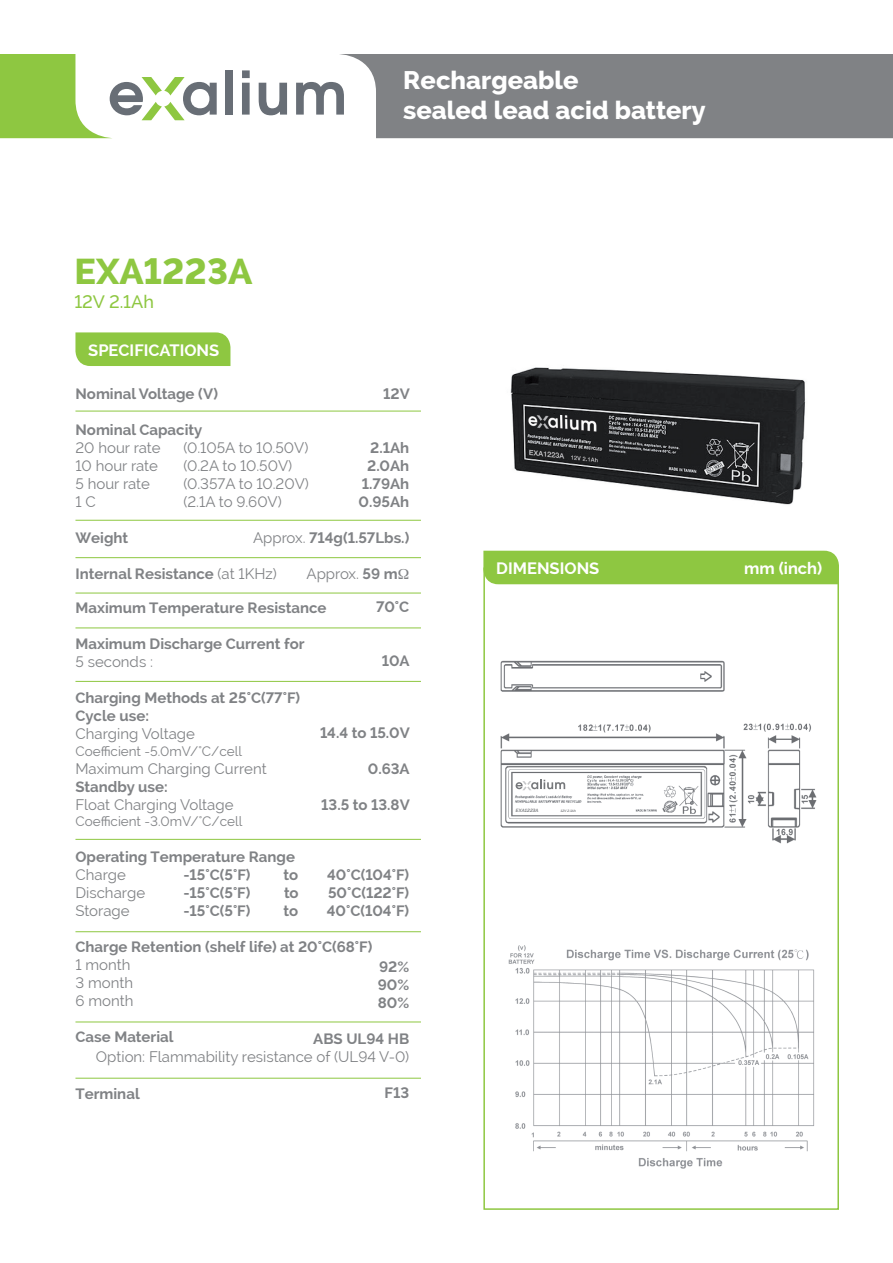
<style>
.page{position:relative;width:893px;height:1263px;background:#fff}
.page>*{position:absolute;margin:0;border:0;box-sizing:border-box;transform-origin:0 0}
.t1{font:800 36px "Raleway";color:#8ec741}
.t2{font:800 25.5px/30px "Raleway";color:#fff}
.t3{font:500 18px "Raleway";color:#8ec741}
.t4{font:700 16.5px "Raleway";color:#fff}
.t5{font:700 15px/18px "Raleway";color:#808285;text-align:justify}
.t6{font:15px/18px "Raleway";color:#808285}
.t7{font:13.5px "Raleway";color:#808285}
.t8{font:italic 700 4.65px "Raleway";color:#808285}
.t9{font:italic 700 3.3px "Raleway";color:#808285}
.s1{font-weight:400}
.s2{font-weight:700}
</style>
<div class="page">
<div style="left:340px;top:54px;width:553px;height:84px;background:#808285"></div>
<div style="left:225px;top:70px;width:8px;height:45px;background:#686e76"></div>
<svg style="left:242px;top:70px;width:8px;height:45px"></svg>
<svg style="left:259px;top:83px;width:28px;height:32px"></svg>
<svg style="left:296px;top:82px;width:48px;height:33px"></svg>
<svg style="left:0;top:54px;width:217px;height:84px"></svg>
<div style="left:75px;top:332px;width:155px;height:34px;background:#8ec741"></div>
<div style="left:483px;top:567px;width:356px;height:643px;border:2px solid #8ec741"></div>
<div style="left:483px;top:551px;width:356px;height:33px;background:#8ec741"></div>
<img style="left:500px;top:660px;width:317px;height:509px">
<img style="left:510px;top:367px;width:296px;height:138px">
<div style="left:585px;top:805px;width:45px;height:8px;background:#fff"></div>
<div style="left:514px;top:805px;width:69px;height:9px;background:#fff"></div>
<div style="left:514px;top:775px;width:69px;height:20px;background:#fff"></div>
<svg style="left:516px;top:780px;width:49px;height:10px"></svg>
<hr style="left:75px;top:411px;width:346px;height:1px;background:#8ec741">
<hr style="left:75px;top:520px;width:346px;height:1px;background:#8ec741">
<hr style="left:75px;top:557px;width:346px;height:1px;background:#8ec741">
<hr style="left:75px;top:593px;width:346px;height:1px;background:#8ec741">
<hr style="left:75px;top:627px;width:346px;height:1px;background:#8ec741">
<hr style="left:75px;top:681px;width:346px;height:1px;background:#8ec741">
<hr style="left:75px;top:839px;width:346px;height:1px;background:#8ec741">
<hr style="left:75px;top:931px;width:346px;height:1px;background:#8ec741">
<hr style="left:75px;top:1021px;width:346px;height:1px;background:#8ec741">
<hr style="left:75px;top:1078px;width:346px;height:1px;background:#8ec741">
<h1 class="t1" style="left:74px;top:251px;width:179px">EXA1223A</h1>
<p class="t3" style="left:74px;top:292px;width:81px">12V 2.1Ah</p>
<p class="t4" style="left:88px;top:340px;width:132px">Specifications</p>
<h2 class="t2" style="left:403px;top:65px;width:304px">Rechargeable<br>sealed lead acid battery</h2>
<p class="t5" style="left:75px;top:385px;width:144px">Nominal Voltage (V)</p>
<p class="t5" style="left:75px;top:421px;width:128px">Nominal Capacity</p>
<p class="t6" style="left:75px;top:439px;width:87px">20 hour rate</p>
<p class="t6" style="left:183px;top:439px;width:126px">(0.105A to 10.50V)</p>
<p class="t5" style="left:370px;top:439px;width:41px">2.1Ah</p>
<p class="t6" style="left:75px;top:457px;width:84px">10 hour rate</p>
<p class="t6" style="left:183px;top:457px;width:110px">(0.2A to 10.50V)</p>
<p class="t5" style="left:367px;top:457px;width:44px">2.0Ah</p>
<p class="t6" style="left:75px;top:475px;width:76px">5 hour rate</p>
<p class="t6" style="left:183px;top:475px;width:127px">(0.357A to 10.20V)</p>
<p class="t5" style="left:362px;top:475px;width:49px">1.79Ah</p>
<p class="t6" style="left:75px;top:493px;width:22px">1 C</p>
<p class="t6" style="left:183px;top:493px;width:100px">(2.1A to 9.60V)</p>
<p class="t5" style="left:359px;top:493px;width:52px">0.95Ah</p>
<p class="t5" style="left:75px;top:529px;width:54px">Weight</p>
<p class="t5" style="left:75px;top:565px;width:203px">Internal Resistance <span class="s1">(at 1KHz)</span></p>
<p class="t5" style="left:75px;top:599px;width:253px">Maximum Temperature Resistance</p>
<p class="t5" style="left:75px;top:635px;width:231px">Maximum Discharge Current for</p>
<p class="t6" style="left:75px;top:653px;width:79px">5 seconds :</p>
<p class="t5" style="left:75px;top:689px;width:226px">Charging Methods at 25°C(77°F)<br>Cycle use:</p>
<p class="t6" style="left:75px;top:725px;width:121px">Charging Voltage</p>
<p class="t7" style="left:75px;top:743px;width:168px">Coefficient -5.0mV/°C/cell</p>
<p class="t6" style="left:75px;top:759px;width:193px">Maximum Charging Current</p>
<p class="t5" style="left:75px;top:777px;width:94px">Standby use:</p>
<p class="t6" style="left:75px;top:795px;width:160px">Float Charging Voltage</p>
<p class="t7" style="left:75px;top:813px;width:168px">Coefficient -3.0mV/°C/cell</p>
<p class="t5" style="left:75px;top:848px;width:221px">Operating Temperature Range</p>
<p class="t6" style="left:75px;top:865px;width:52px">Charge</p>
<p class="t5" style="left:183px;top:866px;width:65px">-15°C(5°F)</p>
<p class="t5" style="left:284px;top:866px;width:10px">to</p>
<p class="t5" style="left:327px;top:866px;width:84px">40°C(104°F)</p>
<p class="t6" style="left:75px;top:883px;width:71px">Discharge</p>
<p class="t5" style="left:183px;top:884px;width:65px">-15°C(5°F)</p>
<p class="t5" style="left:284px;top:884px;width:10px">to</p>
<p class="t5" style="left:328px;top:884px;width:83px">50°C(122°F)</p>
<p class="t6" style="left:75px;top:901px;width:56px">Storage</p>
<p class="t5" style="left:183px;top:902px;width:65px">-15°C(5°F)</p>
<p class="t5" style="left:283px;top:902px;width:10px">to</p>
<p class="t5" style="left:327px;top:902px;width:84px">40°C(104°F)</p>
<p class="t5" style="left:75px;top:938px;width:298px">Charge Retention (shelf life) at 20°C(68°F)</p>
<p class="t6" style="left:75px;top:955px;width:59px">1 month<br>3 month<br>6 month</p>
<p class="t5" style="left:75px;top:1028px;width:100px">Case Material</p>
<p class="t5" style="left:383px;top:385px;width:28px">12V</p>
<p class="t5" style="left:253px;top:529px;width:158px"><span class="s1">Approx.</span> 714g(1.57Lbs.)</p>
<p class="t6" style="left:306px;top:565px;width:93px">Approx. <span class="s2">59 m</span></p>
<p class="t5" style="left:376px;top:598px;width:35px">70°C</p>
<p class="t5" style="left:382px;top:652px;width:29px">10A</p>
<p class="t5" style="left:320px;top:724px;width:91px">14.4 to 15.0V</p>
<p class="t5" style="left:368px;top:760px;width:43px">0.63A</p>
<p class="t5" style="left:321px;top:796px;width:90px">13.5 to 13.8V</p>
<p class="t5" style="left:378px;top:958px;width:33px">92% 90% 80%</p>
<p class="t5" style="left:313px;top:1030px;width:97px">ABS UL94 HB</p>
<p class="t6" style="left:96px;top:1048px;width:315px">Option: Flammability resistance of (UL94 V-0)</p>
<p class="t5" style="left:385px;top:1084px;width:26px">F13</p>
<p class="t5" style="left:75px;top:1085px;width:66px">Terminal</p>
<p class="t4" style="left:496px;top:559px;width:104px">Dimensions</p>
<p class="t4" style="left:744px;top:559px;width:80px">mm (inch)</p>
<p class="t8" style="left:516px;top:808px;width:25px">EXA1223A</p>
<p class="t9" style="left:561px;top:809px;width:17px">12V 2.1Ah</p>
</div>
